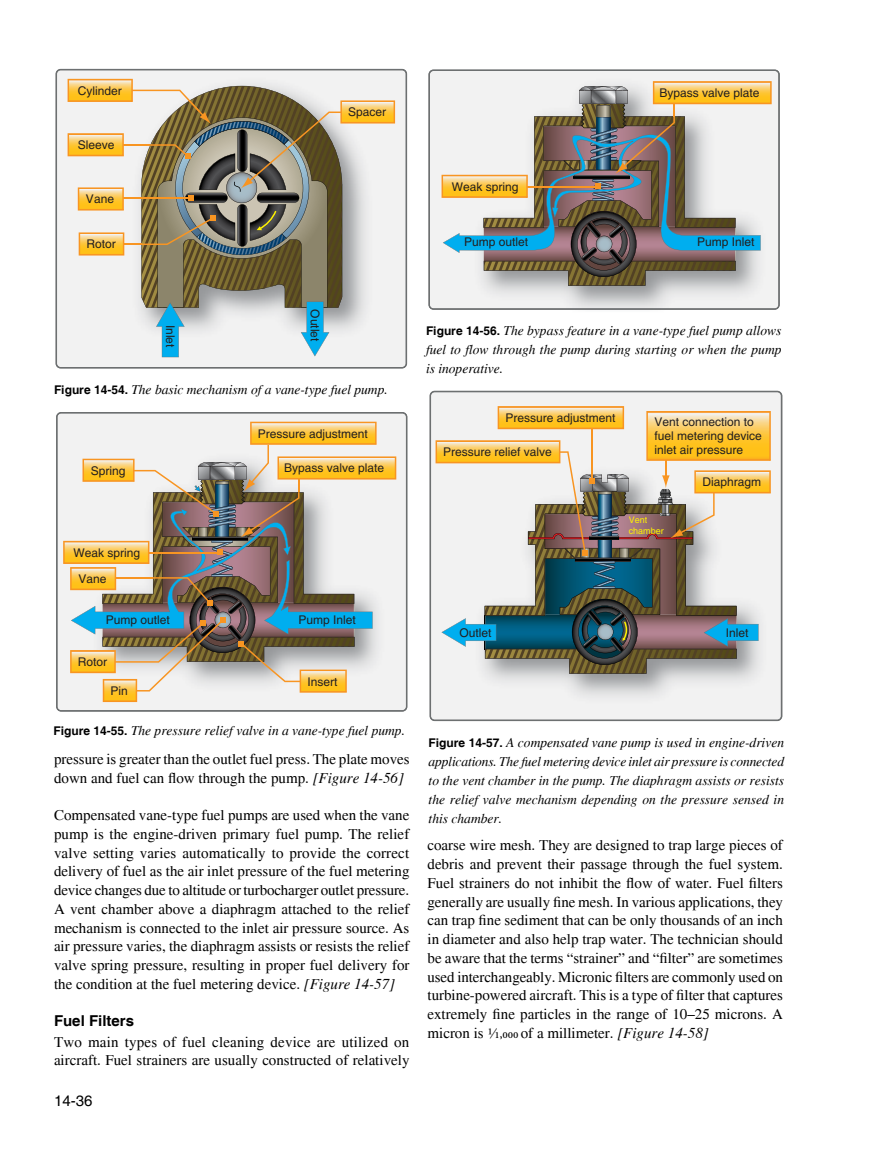
<style>
.page{position:relative;width:891px;height:1161px;background:#fff}
.page>*{position:absolute;margin:0;border:0;box-sizing:border-box;transform-origin:0 0}
.t1{font:15px/18.8px "Times";color:#000}
.t2{font:15px "Helvetica";color:#000}
.t3{font:italic 13.5px/18.8px "Times";color:#000;text-align:justify}
.t4{font:12px/14.4px "Helvetica";color:#231f20}
.t5{font:9px/10.8px "Helvetica";color:#fff200}
.s1{font-family:"Helvetica";font-weight:700;font-style:normal;font-size:12px}
.s2{font-style:italic}
.s3{font-family:"Helvetica";font-weight:700}
.s4{font-family:"Adobe Garamond Pro"}
</style>
<div class="page">
<img style="left:56px;top:412px;width:351px;height:300px">
<svg style="left:63px;top:422px;width:333px;height:280px"></svg>
<img style="left:428px;top:69px;width:352px;height:241px">
<svg style="left:442px;top:81px;width:330px;height:205px"></svg>
<img style="left:430px;top:391px;width:352px;height:330px">
<svg style="left:436px;top:406px;width:335px;height:268px"></svg>
<img style="left:56px;top:69px;width:351px;height:300px">
<svg style="left:68px;top:79px;width:327px;height:278px"></svg>
<p class="t4" style="left:78px;top:84px;width:46px">Cylinder</p>
<p class="t4" style="left:78px;top:138px;width:38px">Sleeve</p>
<p class="t4" style="left:86px;top:192px;width:30px">Vane</p>
<p class="t4" style="left:86px;top:237px;width:31px">Rotor</p>
<p class="t4" style="left:348px;top:105px;width:40px">Spacer</p>
<p class="t4" style="left:452px;top:180px;width:68px">Weak spring</p>
<p class="t4" style="left:660px;top:86px;width:102px">Bypass valve plate</p>
<p class="t4" style="left:464px;top:235px;width:66px">Pump outlet</p>
<p class="t4" style="left:697px;top:235px;width:59px">Pump Inlet</p>
<p class="t4" style="left:177px;top:325px;width:24px;rotate:90deg">Inlet</p>
<p class="t4" style="left:322px;top:309px;width:34px;rotate:90deg">Outlet</p>
<p class="t3" style="left:54px;top:381px;width:335px"><span class="s1">Figure 14-54.</span> The basic mechanism of a vane-type fuel pump.</p>
<p class="t4" style="left:258px;top:427px;width:112px">Pressure adjustment</p>
<p class="t4" style="left:91px;top:464px;width:36px">Spring</p>
<p class="t4" style="left:284px;top:461px;width:102px">Bypass valve plate</p>
<p class="t4" style="left:73px;top:546px;width:68px">Weak spring</p>
<p class="t4" style="left:78px;top:572px;width:30px">Vane</p>
<p class="t4" style="left:106px;top:613px;width:66px">Pump outlet</p>
<p class="t4" style="left:298px;top:613px;width:59px">Pump Inlet</p>
<p class="t4" style="left:78px;top:655px;width:31px">Rotor</p>
<p class="t4" style="left:110px;top:684px;width:19px">Pin</p>
<p class="t4" style="left:307px;top:675px;width:32px">Insert</p>
<p class="t3" style="left:54px;top:721px;width:353px"><span class="s1">Figure 14-55.</span> The pressure relief valve in a vane-type fuel pump.</p>
<p class="t1" style="left:54px;top:750px;width:357px">pressure is greater than the outlet fuel press. The plate moves down and fuel can flow through the pump. <span class="s2">[Figure 14-56]</span></p>
<p class="t1" style="left:54px;top:806px;width:357px;text-align:justify">Compensated vane-type fuel pumps are used when the vane pump is the engine-driven primary fuel pump. The relief valve setting varies automatically to provide the correct delivery of fuel as the air inlet pressure of the fuel metering device changes due to altitude or turbocharger outlet pressure.<br>A vent chamber above a diaphragm attached to the relief mechanism is connected to the inlet air pressure source. As air pressure varies, the diaphragm assists or resists the relief valve spring pressure, resulting in proper fuel delivery for the condition at the fuel metering device. <span class="s2">[Figure 14-57]</span></p>
<p class="t1" style="left:54px;top:1011px;width:357px;line-height:20.2px"><span class="s3">Fuel Filters<br></span>Two main types of fuel cleaning device are utilized on</p>
<p class="t1" style="left:54px;top:1051px;width:357px">aircraft. Fuel strainers are usually constructed of relatively</p>
<p class="t2" style="left:54px;top:1092px;width:40px">14-36</p>
<p class="t3" style="left:426px;top:321px;width:357px"><span class="s1">Figure 14-56.</span> The bypass feature in a vane-type fuel pump allows fuel to flow through the pump during starting or when the pump is inoperative.</p>
<p class="t4" style="left:505px;top:411px;width:112px">Pressure adjustment</p>
<p class="t4" style="left:655px;top:415px;width:109px">Vent connection to fuel metering device inlet air pressure</p>
<p class="t4" style="left:703px;top:475px;width:60px">Diaphragm</p>
<p class="t5" style="left:629px;top:515px;width:37px">Vent chamber</p>
<p class="t4" style="left:443px;top:445px;width:110px">Pressure relief valve</p>
<p class="t4" style="left:460px;top:626px;width:34px">Outlet</p>
<p class="t4" style="left:726px;top:626px;width:24px">Inlet</p>
<p class="t3" style="left:429px;top:734px;width:357px"><span class="s1">Figure 14-57.</span> A compensated vane pump is used in engine-driven applications. The fuel metering device inlet air pressure is connected to the vent chamber in the pump. The diaphragm assists or resists the relief valve mechanism depending on the pressure sensed in this chamber.</p>
<p class="t1" style="left:428px;top:836px;width:357px;text-align:justify">coarse wire mesh. They are designed to trap large pieces of debris and prevent their passage through the fuel system.<br>Fuel strainers do not inhibit the flow of water. Fuel filters generally are usually fine mesh. In various applications, they can trap fine sediment that can be only thousands of an inch in diameter and also help trap water. The technician should be aware that the terms “strainer” and “filter” are sometimes used interchangeably. Micronic filters are commonly used on turbine-powered aircraft. This is a type of filter that captures extremely fine particles in the range of 10–25 microns. A micron is <span class="s4">1/1,000</span> of a millimeter. <span class="s2">[Figure 14-58]</span></p>
</div>
